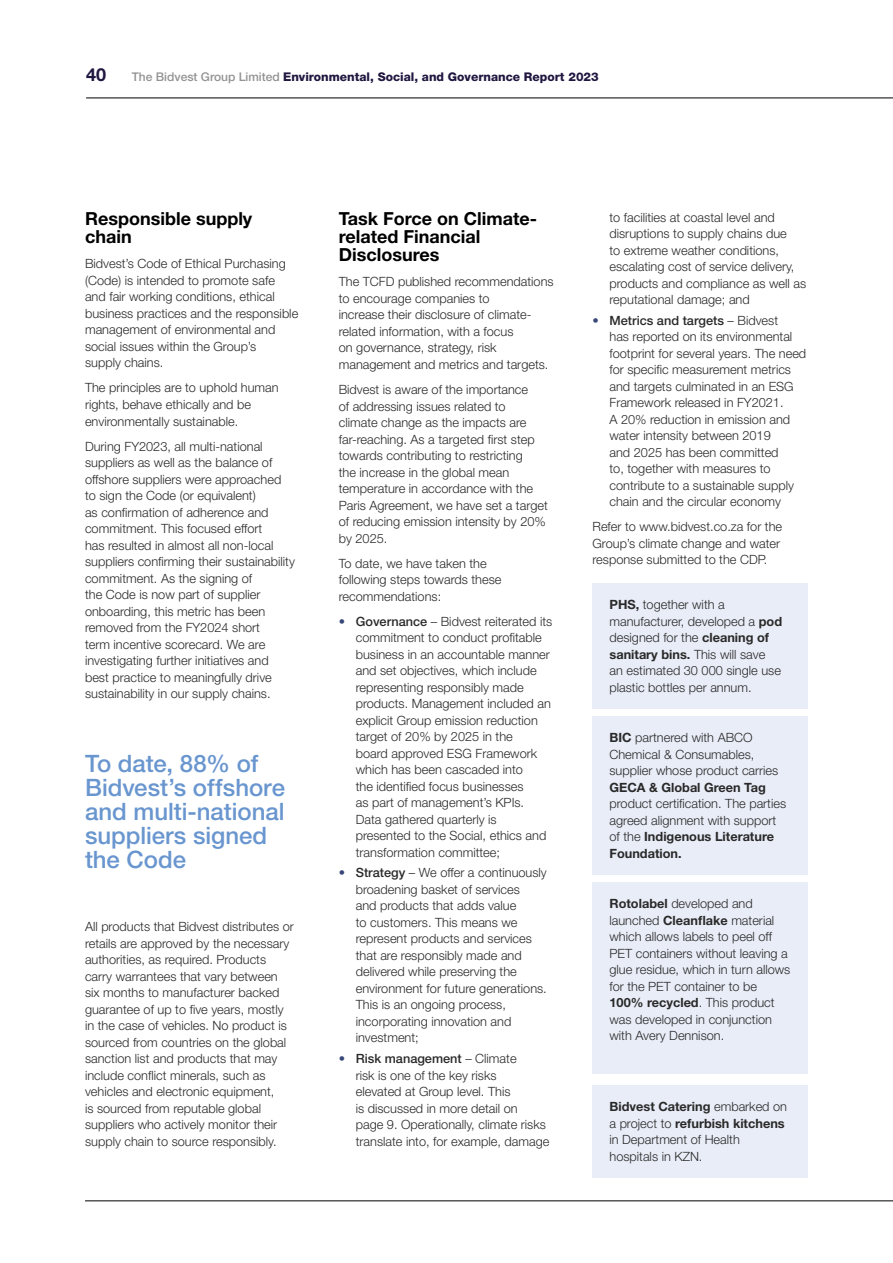
<style>
.page{position:relative;width:893px;height:1263px;background:#fff}
.page>*{position:absolute;margin:0;border:0;box-sizing:border-box;transform-origin:0 0}
.t1{font:500 24px/24px "Helvetica Neue LT Std";color:#6996cf}
.t2{font:700 18px/18px "Helvetica Neue LT Std";color:#000}
.t3{font:700 18px "Helvetica Neue LT Std";color:#20163f}
.t4{font:300 12.75px/16.5px "Helvetica Neue LT Std";color:#292929}
.t5{font:700 12.75px "Helvetica Neue LT Std";color:#292929}
.t6{font:800 12px "Helvetica Neue LT Std";color:#20163f}
.s1{font-weight:500;color:#939393}
.s2{font-weight:500;color:#364778}
.s3{font-weight:500}
.s4{font-weight:700}
</style>
<div class="page">
<hr style="left:86px;top:98px;width:807px;height:1px;background:#000">
<hr style="left:85px;top:1200px;width:808px;height:1px;background:#000">
<div style="left:592px;top:882px;width:216px;height:192px;background:#e9edf7"></div>
<div style="left:592px;top:716px;width:216px;height:159px;background:#e9edf7"></div>
<div style="left:592px;top:1085px;width:216px;height:93px;background:#e9edf7"></div>
<div style="left:592px;top:583px;width:216px;height:126px;background:#e9edf7"></div>
<h2 class="t3" style="left:86px;top:63px;width:22px">40</h2>
<p class="t6" style="left:132px;top:69px;width:468px"><span class="s1">The Bidvest Group Limited</span> Environmental, Social, and Governance Report 2023</p>
<h2 class="t2" style="left:85px;top:210px;width:169px">Responsible supply chain</h2>
<p class="t4" style="left:85px;top:255px;width:215px">Bidvest’s Code of Ethical Purchasing (Code) is intended to promote safe and fair working conditions, ethical business practices and the responsible management of environmental and social issues within the Group’s<br>supply chains.</p>
<p class="t4" style="left:85px;top:379px;width:195px">The principles are to uphold human rights, behave ethically and be environmentally sustainable.</p>
<p class="t4" style="left:85px;top:437px;width:211px">During FY2023, all multi-national suppliers as well as the balance of offshore suppliers were approached to sign the Code (or equivalent)<br>as confirmation of adherence and commitment. This focused effort<br>has resulted in almost all non-local suppliers confirming their sustainability commitment. As the signing of<br>the Code is now part of supplier onboarding, this metric has been removed from the FY2024 short<br>term incentive scorecard. We are investigating further initiatives and best practice to meaningfully drive sustainability in our supply chains.</p>
<h1 class="t1" style="left:85px;top:751px;width:202px">To date, 88% of<br>Bidvest’s offshore and multi-national suppliers signed the Code</h1>
<p class="t4" style="left:85px;top:918px;width:210px">All products that Bidvest distributes or retails are approved by the necessary authorities, as required. Products carry warrantees that vary between six months to manufacturer backed guarantee of up to five years, mostly in the case of vehicles. No product is sourced from countries on the global sanction list and products that may include conflict minerals, such as vehicles and electronic equipment,<br>is sourced from reputable global suppliers who actively monitor their supply chain to source responsibly.</p>
<h2 class="t2" style="left:339px;top:210px;width:200px">Task Force on Climate&shy;related Financial<br>Disclosures</h2>
<p class="t4" style="left:339px;top:273px;width:216px">The TCFD published recommendations to encourage companies to<br>increase their disclosure of climate&shy;related information, with a focus<br>on governance, strategy, risk management and metrics and targets.</p>
<p class="t4" style="left:339px;top:381px;width:211px">Bidvest is aware of the importance<br>of addressing issues related to climate change as the impacts are far-reaching. As a targeted first step towards contributing to restricting<br>the increase in the global mean temperature in accordance with the<br>Paris Agreement, we have set a target of reducing emission intensity by 20% by 2025.</p>
<p class="t4" style="left:339px;top:554px;width:164px">To date, we have taken the following steps towards these recommendations:</p>
<p class="t4" style="left:356px;top:612px;width:198px;text-indent:-17px"><span class="s2">•</span> <span class="s3">Governance</span> – Bidvest reiterated its commitment to conduct profitable business in an accountable manner and set objectives, which include representing responsibly made products. Management included an explicit Group emission reduction target of 20% by 2025 in the<br>board approved ESG Framework which has been cascaded into<br>the identified focus businesses<br>as part of management’s KPIs.<br>Data gathered quarterly is presented to the Social, ethics and transformation committee;</p>
<p class="t4" style="left:356px;top:864px;width:193px;text-indent:-17px"><span class="s2">•</span> <span class="s3">Strategy</span> – We offer a continuously broadening basket of services<br>and products that adds value<br>to customers. This means we represent products and services that are responsibly made and delivered while preserving the environment for future generations.<br>This is an ongoing process, incorporating innovation and investment;</p>
<p class="t4" style="left:356px;top:1050px;width:195px;text-indent:-17px"><span class="s2">•</span> <span class="s3">Risk management</span> – Climate<br>risk is one of the key risks<br>elevated at Group level. This<br>is discussed in more detail on<br>page 9. Operationally, climate risks translate into, for example, damage</p>
<p class="t4" style="left:609px;top:209px;width:198px">to facilities at coastal level and disruptions to supply chains due<br>to extreme weather conditions, escalating cost of service delivery, products and compliance as well as reputational damage; and</p>
<p class="t4" style="left:609px;top:312px;width:198px;text-indent:-17px"><span class="s2">•</span> <span class="s3">Metrics and targets</span> – Bidvest<br>has reported on its environmental footprint for several years. The need for specific measurement metrics and targets culminated in an ESG<br>Framework released in FY2021.<br>A 20% reduction in emission and water intensity between 2019<br>and 2025 has been committed<br>to, together with measures to contribute to a sustainable supply chain and the circular economy</p>
<p class="t4" style="left:592px;top:518px;width:191px">Refer to www.bidvest.co.za for the<br>Group’s climate change and water response submitted to the CDP.</p>
<p class="t4" style="left:609px;top:596px;width:174px"><span class="s4">PHS,</span> together with a manufacturer, developed a <span class="s4">pod </span>designed for the <span class="s4">cleaning of sanitary bins.</span> This will save<br>an estimated 30 000 single use plastic bottles per annum.</p>
<p class="t4" style="left:609px;top:729px;width:170px"><span class="s4">BIC</span> partnered with ABCO<br>Chemical &amp; Consumables, supplier whose product carries</p>
<p class="t5" style="left:609px;top:779px;width:158px">GECA &amp; Global Green Tag</p>
<p class="t4" style="left:609px;top:795px;width:178px">product certification. The parties agreed alignment with support of the <span class="s4">Indigenous Literature<br>Foundation.</span></p>
<p class="t4" style="left:609px;top:895px;width:182px"><span class="s4">Rotolabel</span> developed and launched <span class="s4">Cleanflake</span> material which allows labels to peel off<br>PET containers without leaving a glue residue, which in turn allows for the PET container to be<br><span class="s4">100% recycled</span>. This product was developed in conjunction with Avery Dennison.</p>
<p class="t4" style="left:609px;top:1098px;width:179px"><span class="s4">Bidvest Catering</span> embarked on a project to <span class="s4">refurbish kitchens </span>in Department of Health hospitals in KZN.</p>
</div>
